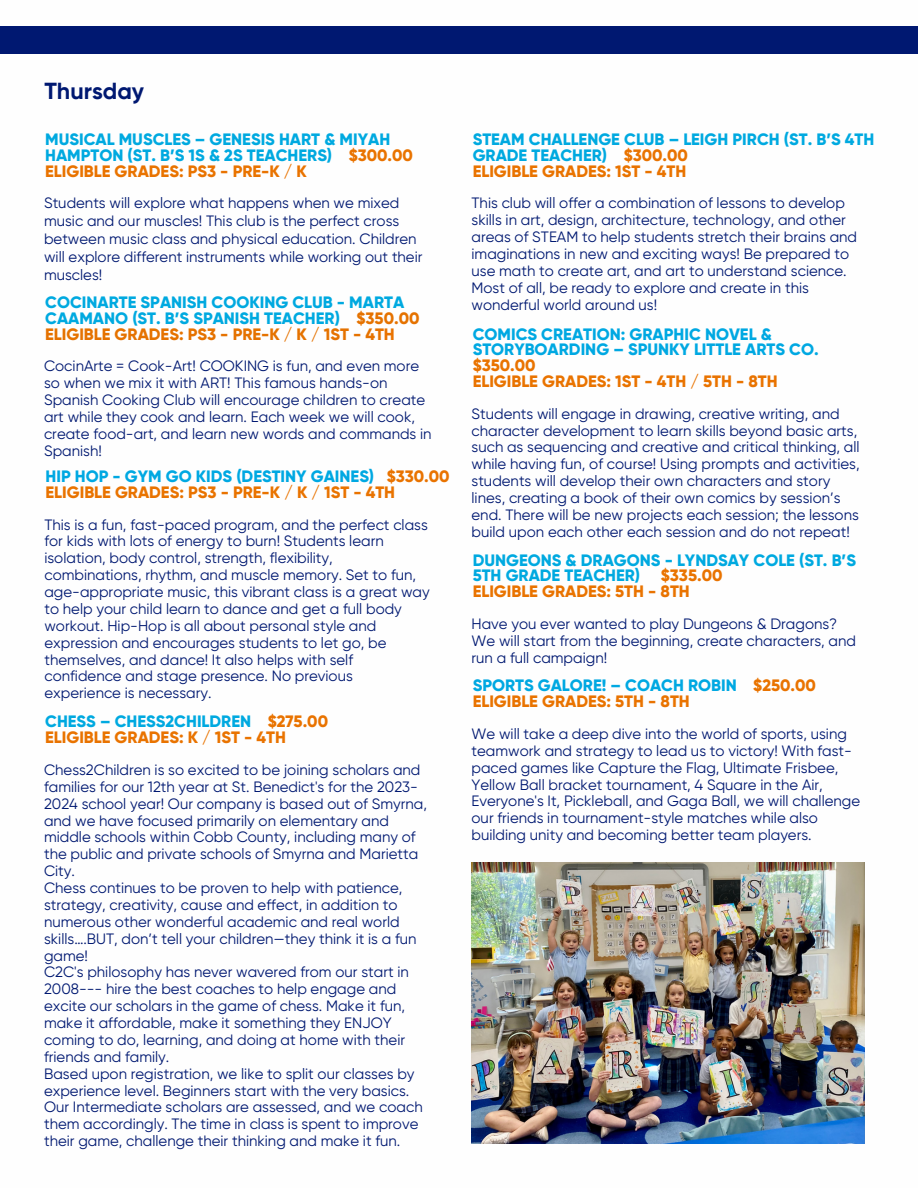
<style>
.page{position:relative;width:918px;height:1188px;background:#fff}
.page>*{position:absolute;margin:0;border:0;box-sizing:border-box;transform-origin:0 0}
.t1{font:700 23.25px "Gilroy";color:#001871}
.t2{font:800 16.5px/15.8px "Gilroy";color:#00a9e0}
.t3{font:800 16.5px "Gilroy";color:#e97300}
.t4{font:800 16.5px/15.8px "Gilroy";color:#00a8e2}
.t5{font:800 16.5px "Gilroy";color:#e57200}
.t6{font:15px/16.8px "Gilroy";color:#001871}
.s1{color:#e97300}
.s2{color:#e57200}
</style>
<div class="page">
<div style="left:0;top:27px;width:918px;height:27px;background:#001871"></div>
<img style="left:472px;top:863px;width:392px;height:281px">
<p class="t1" style="left:44px;top:77px;width:101px">Thursday</p>
<p class="t2" style="left:45px;top:132px;width:369px">MUSICAL MUSCLES – GENESIS HART &amp; MIYAH<br>HAMPTON (ST. B’S 1S &amp; 2S TEACHERS) <span class="s1">$300.00</span></p>
<p class="t3" style="left:45px;top:161px;width:263px">ELIGIBLE GRADES: PS3 - PRE-K / K</p>
<p class="t6" style="left:44px;top:194px;width:380px;line-height:18px">Students will explore what happens when we mixed music and our muscles! This club is the perfect cross between music class and physical education. Children will explore different instruments while working out their muscles!</p>
<p class="t2" style="left:45px;top:295px;width:376px">COCINARTE SPANISH COOKING CLUB - MARTA<br>CAAMANO (ST. B’S SPANISH TEACHER) <span class="s2">$350.00</span></p>
<p class="t5" style="left:45px;top:324px;width:351px">ELIGIBLE GRADES: PS3 - PRE-K / K / 1ST - 4T<span class="s1">H</span></p>
<p class="t6" style="left:44px;top:358px;width:389px">CocinArte = Cook-Art! COOKING is fun, and even more so when we mix it with ART! This famous hands-on Spanish Cooking Club will encourage children to create art while they cook and learn. Each week we will cook, create food-art, and learn new words and commands in Spanish!</p>
<p class="t4" style="left:46px;top:469px;width:406px">HIP HOP - GYM GO KIDS (DESTINY GAINES) <span class="s1">$330.00</span></p>
<p class="t3" style="left:46px;top:482px;width:351px">ELIGIBLE GRADES: PS3 - PRE-K / K / 1ST - 4TH</p>
<p class="t6" style="left:44px;top:516px;width:387px">This is a fun, fast-paced program, and the perfect class for kids with lots of energy to burn! Students learn isolation, body control, strength, flexibility, combinations, rhythm, and muscle memory. Set to fun, age-appropriate music, this vibrant class is a great way to help your child learn to dance and get a full body workout. Hip-Hop is all about personal style and expression and encourages students to let go, be themselves, and dance! It also helps with self confidence and stage presence. No previous experience is necessary.</p>
<p class="t2" style="left:45px;top:714px;width:284px">CHESS – CHESS2CHILDREN <span class="s1">$275.00</span></p>
<p class="t3" style="left:45px;top:727px;width:242px">ELIGIBLE GRADES: K / 1ST - 4TH</p>
<p class="t6" style="left:44px;top:761px;width:384px">Chess2Children is so excited to be joining scholars and families for our 12th year at St. Benedict's for the 2023- 2024 school year! Our company is based out of Smyrna, and we have focused primarily on elementary and middle schools within Cobb County, including many of the public and private schools of Smyrna and Marietta City.</p>
<p class="t6" style="left:44px;top:880px;width:374px">Chess continues to be proven to help with patience, strategy, creativity, cause and effect, in addition to numerous other wonderful academic and real world skills….BUT, don’t tell your children—they think it is a fun game!</p>
<p class="t6" style="left:44px;top:964px;width:366px">C2C's philosophy has never wavered from our start in 2008--- hire the best coaches to help engage and excite our scholars in the game of chess. Make it fun, make it affordable, make it something they ENJOY coming to do, learning, and doing at home with their friends and family.</p>
<p class="t6" style="left:44px;top:1065px;width:380px">Based upon registration, we like to split our classes by experience level. Beginners start with the very basics.<br>Our Intermediate scholars are assessed, and we coach them accordingly. The time in class is spent to improve their game, challenge their thinking and make it fun.</p>
<p class="t2" style="left:473px;top:132px;width:403px">STEAM CHALLENGE CLUB – LEIGH PIRCH (ST. B’S 4TH<br>GRADE TEACHER) <span class="s1">$300.00</span></p>
<p class="t3" style="left:473px;top:161px;width:215px">ELIGIBLE GRADES: 1ST - 4TH</p>
<p class="t6" style="left:472px;top:195px;width:387px">This club will offer a combination of lessons to develop skills in art, design, architecture, technology, and other areas of STEAM to help students stretch their brains and imaginations in new and exciting ways! Be prepared to use math to create art, and art to understand science.<br>Most of all, be ready to explore and create in this wonderful world around us!</p>
<p class="t4" style="left:473px;top:326px;width:347px">COMICS CREATION: GRAPHIC NOVEL &amp;<br>STORYBOARDING – SPUNKY LITTLE ARTS CO. <span class="s1">$350.00</span></p>
<p class="t3" style="left:473px;top:371px;width:307px">ELIGIBLE GRADES: 1ST - 4TH / 5TH - 8TH</p>
<p class="t6" style="left:472px;top:405px;width:390px">Students will engage in drawing, creative writing, and character development to learn skills beyond basic arts, such as sequencing and creative and critical thinking, all while having fun, of course! Using prompts and activities, students will develop their own characters and story lines, creating a book of their own comics by session’s end. There will be new projects each session; the lessons build upon each other each session and do not repeat!</p>
<p class="t2" style="left:473px;top:552px;width:385px">DUNGEONS &amp; DRAGONS - LYNDSAY COLE (ST. B’S<br>5TH GRADE TEACHER)</p>
<p class="t3" style="left:661px;top:566px;width:63px">$335.00</p>
<p class="t3" style="left:473px;top:581px;width:219px">ELIGIBLE GRADES: 5TH - 8TH</p>
<p class="t6" style="left:472px;top:615px;width:386px">Have you ever wanted to play Dungeons &amp; Dragons?<br>We will start from the beginning, create characters, and run a full campaign!</p>
<p class="t4" style="left:473px;top:678px;width:345px">SPORTS GALORE! – COACH ROBIN <span class="s1">$250.00</span></p>
<p class="t3" style="left:473px;top:691px;width:219px">ELIGIBLE GRADES: 5TH - 8TH</p>
<p class="t6" style="left:472px;top:725px;width:390px">We will take a deep dive into the world of sports, using teamwork and strategy to lead us to victory! With fast&shy;paced games like Capture the Flag, Ultimate Frisbee, Yellow Ball bracket tournament, 4 Square in the Air, Everyone's It, Pickleball, and Gaga Ball, we will challenge our friends in tournament-style matches while also building unity and becoming better team players.</p>
</div>
